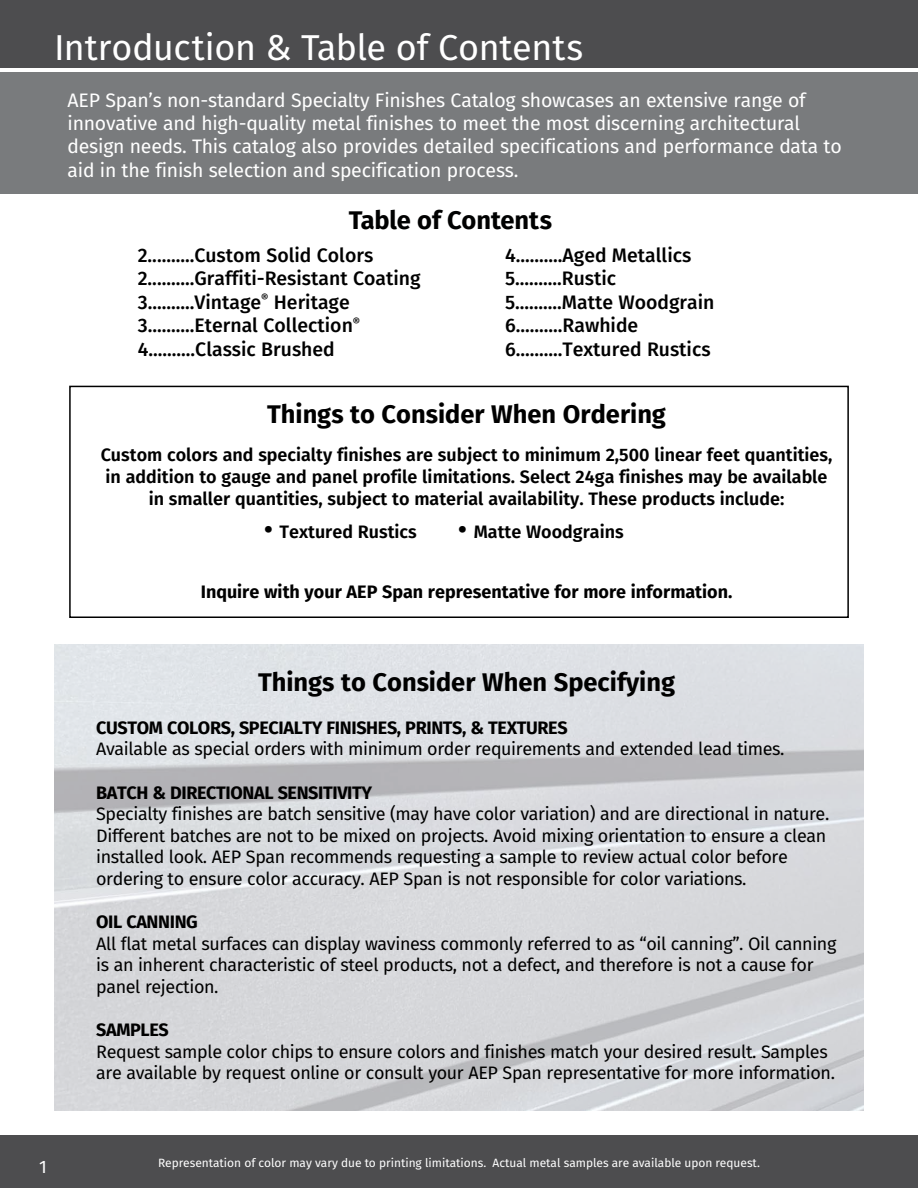
<style>
.page{position:relative;width:918px;height:1188px;background:#fff}
.page>*{position:absolute;margin:0;border:0;box-sizing:border-box;transform-origin:0 0}
.t1{font:36px "Fira Sans";letter-spacing:-.01em;color:#fff}
.t2{font:700 25.5px "Fira Sans";color:#000}
.t3{font:700 25.5px "Fira Sans";color:#000101}
.t4{font:19.5px/23.4px "Fira Sans";letter-spacing:-.01em;color:#fff}
.t5{font:500 19.5px "Fira Sans";color:#000}
.t6{font:18px/21.6px "Fira Sans";letter-spacing:-.02em;color:#000}
.t7{font:600 18px/21.6px "Fira Sans";color:#000;text-align:center}
.t8{font:700 18px "Fira Sans";letter-spacing:-.02em;color:#000}
.t9{font:700 18px "Fira Sans";color:#000}
.t10{font:18px "Fira Sans";color:#fff}
.t11{font:12px "Fira Sans";color:#fff}
.s1{font-size:25.5px}
</style>
<div class="page">
<div style="left:69px;top:386px;width:780px;height:232px;border:2px solid #000"></div>
<div style="left:0;top:1135px;width:918px;height:53px;background:#4d4d4f"></div>
<div style="left:0;top:0;width:918px;height:68px;background:#4d4d4f"></div>
<div style="left:0;top:72px;width:918px;height:122px;background:#797b7d"></div>
<p class="t1" style="left:54px;top:20px;width:531px">Introduction &amp; Table of Contents</p>
<p class="t4" style="left:68px;top:87px;width:776px">AEP Span’s non-standard Specialty Finishes Catalog showcases an extensive range of innovative and high-quality metal finishes to meet the most discerning architectural design needs. This catalog also provides detailed specifications and performance data to aid in the finish selection and specification process.</p>
<p class="t3" style="left:349px;top:199px;width:205px">Table of Contents</p>
<p class="t5" style="left:138px;top:239px;width:237px">2..........Custom Solid Colors</p>
<p class="t5" style="left:138px;top:263px;width:284px">2..........Graffiti-Resistant Coating</p>
<p class="t5" style="left:138px;top:286px;width:214px">3..........Vintage<sup>®</sup> Heritage</p>
<p class="t5" style="left:138px;top:310px;width:224px">3..........Eternal Collection<sup>®</sup></p>
<p class="t5" style="left:138px;top:333px;width:199px">4..........Classic Brushed</p>
<p class="t5" style="left:505px;top:239px;width:188px">4..........Aged Metallics</p>
<p class="t5" style="left:505px;top:263px;width:113px">5..........Rustic</p>
<p class="t5" style="left:505px;top:286px;width:211px">5..........Matte Woodgrain</p>
<p class="t5" style="left:505px;top:310px;width:135px">6..........Rawhide</p>
<p class="t5" style="left:505px;top:333px;width:207px">6..........Textured Rustics</p>
<p class="t2" style="left:267px;top:393px;width:400px">Things to Consider When Ordering</p>
<p class="t7" style="left:101px;top:443px;width:733px">Custom colors and specialty finishes are subject to minimum 2,500 linear feet quantities, in addition to gauge and panel profile limitations. Select 24ga finishes may be available in smaller quantities, subject to material availability. These products include:</p>
<p class="t7" style="left:264px;top:520px;width:154px"><span class="s1">•</span> Textured Rustics</p>
<p class="t7" style="left:458px;top:520px;width:167px"><span class="s1">•</span> Matte Woodgrains</p>
<p class="t9" style="left:201px;top:577px;width:533px">Inquire with your AEP Span representative for more information.</p>
<p class="t2" style="left:258px;top:660px;width:418px">Things to Consider When Specifying</p>
<p class="t8" style="left:96px;top:712px;width:473px">CUSTOM COLORS, SPECIALTY FINISHES, PRINTS, &amp; TEXTURES</p>
<p class="t6" style="left:96px;top:738px;width:690px">Available as special orders with minimum order requirements and extended lead times.</p>
<p class="t8" style="left:96px;top:777px;width:278px">BATCH &amp; DIRECTIONAL SENSITIVITY</p>
<p class="t6" style="left:96px;top:803px;width:735px">Specialty finishes are batch sensitive (may have color variation) and are directional in nature.<br>Different batches are not to be mixed on projects. Avoid mixing orientation to ensure a clean installed look. AEP Span recommends requesting a sample to review actual color before ordering to ensure color accuracy. AEP Span is not responsible for color variations.</p>
<p class="t8" style="left:96px;top:907px;width:103px">OIL CANNING</p>
<p class="t6" style="left:96px;top:932px;width:742px">All flat metal surfaces can display waviness commonly referred to as “oil canning”. Oil canning is an inherent characteristic of steel products, not a defect, and therefore is not a cause for panel rejection.</p>
<p class="t8" style="left:96px;top:1015px;width:74px">SAMPLES</p>
<p class="t6" style="left:96px;top:1040px;width:740px">Request sample color chips to ensure colors and finishes match your desired result. Samples are available by request online or consult your AEP Span representative for more information.</p>
<p class="t10" style="left:39px;top:1154px;width:9px">1</p>
<p class="t11" style="left:158px;top:1154px;width:603px">Representation of color may vary due to printing limitations. Actual metal samples are available upon request.</p>
</div>
